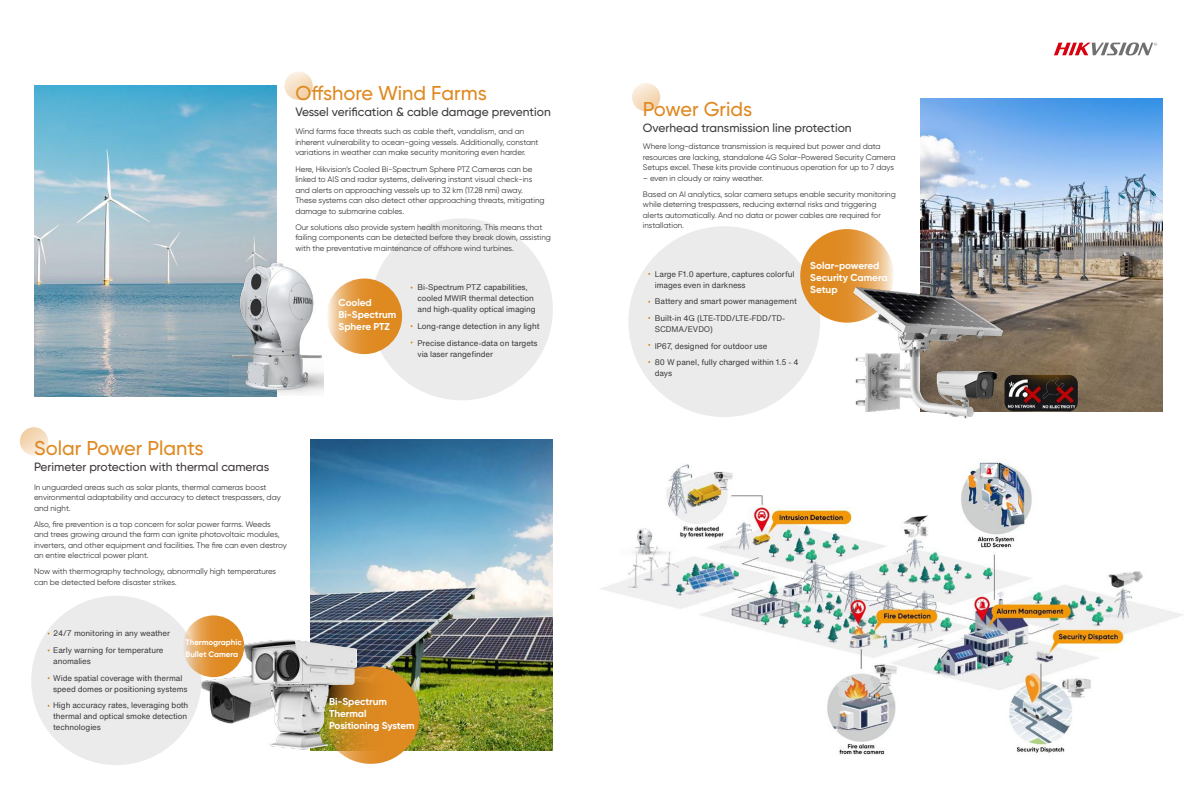
<style>
.page{position:relative;width:1191px;height:808px;background:#fff}
.page>*{position:absolute;margin:0;border:0;box-sizing:border-box;transform-origin:0 0}
.t1{font:500 20px "Gilroy";color:#df8921}
.t2{font:500 12px "Gilroy";color:#3e3a39}
.t3{font:700 10px/12px "Gilroy";letter-spacing:-.005em;color:#fff}
.t4{font:8px/10.5px "Gilroy";letter-spacing:-.005em;color:#3e3a39}
.t5{font:8px/16.7px "Helvetica Now Text";letter-spacing:-.01em;color:#3e3a39}
.t6{font:700 8px/12px "Gilroy";letter-spacing:-.005em;color:#fff}
</style>
<div class="page">
<div style="left:370px;top:218px;width:183px;height:182px;background:#ebebec;border-radius:50%"></div>
<div style="left:628px;top:226px;width:192px;height:191px;background:#ebebec;border-radius:50%"></div>
<svg style="left:326px;top:278px;width:76px;height:76px;background:#e49c46"></svg>
<svg style="left:800px;top:229px;width:94px;height:94px;background:#e29539"></svg>
<svg style="left:284px;top:72px;width:29px;height:28px"></svg>
<svg style="left:632px;top:83px;width:28px;height:28px"></svg>
<img style="left:34px;top:85px;width:242px;height:312px">
<img style="left:920px;top:99px;width:242px;height:312px">
<img style="left:229px;top:257px;width:95px;height:138px">
<img style="left:854px;top:278px;width:149px;height:141px">
<img style="left:1004px;top:375px;width:73px;height:36px">
<div style="left:31px;top:596px;width:170px;height:169px;background:#ebebec;border-radius:50%"></div>
<img style="left:310px;top:439px;width:242px;height:312px">
<img style="left:187px;top:669px;width:56px;height:58px">
<svg style="left:322px;top:666px;width:97px;height:98px;background:#da8923"></svg>
<svg style="left:183px;top:615px;width:61px;height:62px;background:#e29a43"></svg>
<svg style="left:20px;top:427px;width:28px;height:28px"></svg>
<img style="left:243px;top:638px;width:113px;height:113px">
<img style="left:601px;top:461px;width:582px;height:294px">
<svg style="left:1054px;top:42px;width:103px;height:14px"></svg>
<h1 class="t1" style="left:295px;top:81px;width:193px">Offshore Wind Farms</h1>
<h2 class="t2" style="left:295px;top:104px;width:257px">Vessel verification &amp; cable damage prevention</h2>
<h1 class="t1" style="left:643px;top:96px;width:111px">Power Grids</h1>
<p class="t4" style="left:295px;top:126px;width:230px">Wind farms face threats such as cable theft, vandalism, and an</p>
<h2 class="t2" style="left:643px;top:120px;width:210px">Overhead transmission line protection</h2>
<p class="t4" style="left:295px;top:137px;width:245px">inherent vulnerability to ocean-going vessels. Additionally, constant variations in weather can make security monitoring even harder.</p>
<p class="t4" style="left:295px;top:163px;width:251px">Here, Hikvision‘s Cooled Bi-Spectrum Sphere PTZ Cameras can be linked to AIS and radar systems, delivering instant visual check-ins and alerts on approaching vessels up to 32 km (17.28 nmi) away.<br>These systems can also detect other approaching threats, mitigating damage to submarine cables.</p>
<p class="t4" style="left:295px;top:222px;width:257px">Our solutions also provide system health monitoring. This means that failing components can be detected before they break down, assisting with the preventative maintenance of offshore wind turbines.</p>
<p class="t4" style="left:643px;top:141px;width:254px">Where long-distance transmission is required but power and data resources are lacking, standalone 4G Solar-Powered Security Camera<br>Setups excel. These kits provide continuous operation for up to 7 days</p>
<p class="t4" style="left:643px;top:170px;width:254px;line-height:16.2px">– even in cloudy or rainy weather.<br>Based on AI analytics, solar camera setups enable security monitoring</p>
<p class="t4" style="left:643px;top:199px;width:239px">while deterring trespassers, reducing external risks and triggering alerts automatically. And no data or power cables are required for installation.</p>
<p class="t3" style="left:338px;top:296px;width:59px">Cooled<br>Bi-Spectrum<br>Sphere PTZ</p>
<p class="t5" style="left:417px;top:282px;width:120px;line-height:11px">Bi-Spectrum PTZ capabilities, cooled MWIR thermal detection and high-quality optical imaging</p>
<p class="t5" style="left:417px;top:318px;width:123px">Long-range detection in any light<br>Precise distance-data on targets</p>
<p class="t5" style="left:417px;top:345px;width:77px">via laser rangefinder</p>
<p class="t5" style="left:655px;top:268px;width:141px;line-height:11px">Large F1.0 aperture, captures colorful images even in darkness</p>
<p class="t5" style="left:655px;top:293px;width:144px">Battery and smart power management<br>Built-in 4G (LTE-TDD/LTE-FDD/TD-</p>
<p class="t5" style="left:655px;top:320px;width:145px">SCDMA/EVDO)<br>IP67, designed for outdoor use<br>80 W panel, fully charged within 1.5 - 4</p>
<p class="t5" style="left:655px;top:365px;width:19px">days</p>
<p class="t3" style="left:810px;top:259px;width:79px">Solar-powered<br>Security Camera<br>Setup</p>
<h1 class="t1" style="left:34px;top:435px;width:171px">Solar Power Plants</h1>
<h2 class="t2" style="left:34px;top:459px;width:237px">Perimeter protection with thermal cameras</h2>
<p class="t4" style="left:34px;top:481px;width:248px">In unguarded areas such as solar plants, thermal cameras boost environmental adaptability and accuracy to detect trespassers, day and night.</p>
<p class="t4" style="left:34px;top:519px;width:254px">Also, fire prevention is a top concern for solar power farms. Weeds and trees growing around the farm can ignite photovoltaic modules, inverters, and other equipment and facilities. The fire can even destroy an entire electrical power plant.</p>
<p class="t4" style="left:34px;top:566px;width:244px">Now with thermography technology, abnormally high temperatures can be detected before disaster strikes.</p>
<p class="t5" style="left:53px;top:625px;width:118px">24/7 monitoring in any weather<br>Early warning for temperature</p>
<p class="t5" style="left:53px;top:652px;width:131px">anomalies<br>Wide spatial coverage with thermal</p>
<p class="t5" style="left:53px;top:680px;width:137px">speed domes or positioning systems<br>High accuracy rates, leveraging both</p>
<p class="t5" style="left:53px;top:711px;width:136px;line-height:11px">thermal and optical smoke detection technologies</p>
<p class="t6" style="left:185px;top:636px;width:58px">Thermographic<br>Bullet Camera</p>
<p class="t3" style="left:329px;top:695px;width:87px">Bi-Spectrum<br>Thermal<br>Positioning System</p>
</div>
